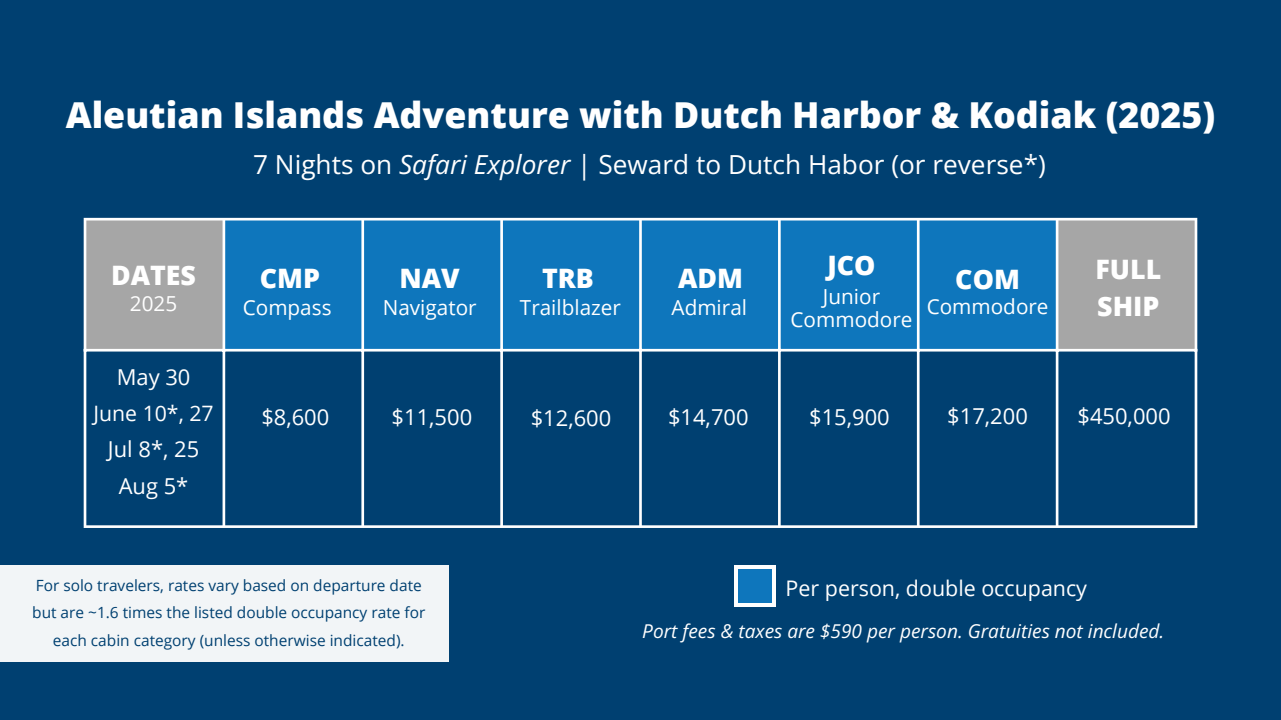
<style>
.page{position:relative;width:1281px;height:720px;background:#004071}
.page>*{position:absolute;margin:0;border:0;box-sizing:border-box;transform-origin:0 0}
.t1{font:800 35.75px "Open Sans";color:#fff}
.t2{font:800 26.75px/37px "Open Sans";color:#fff}
.t3{font:26.25px "Open Sans";color:#fff}
.t4{font:21.88px/36.5px "Open Sans";color:#fff;text-align:center}
.t5{font:21.5px "Open Sans";color:#fff}
.t6{font:21.25px "Open Sans";color:#fff}
.t7{font:20.75px/23.8px "Open Sans";color:#fff;text-align:center}
.t8{font:italic 19px "Open Sans";color:#fff}
.t9{font:15.5px/27.9px "Open Sans";color:#004071;text-align:center}
.s1{font-style:italic}
</style>
<div class="page">
<div style="left:86px;top:221px;width:1108px;height:128px;background:#a6a6a6"></div>
<div style="left:225px;top:221px;width:830px;height:128px;background:#0e76bc"></div>
<hr style="left:84px;top:221px;width:2px;height:304px;background:#fff">
<hr style="left:222px;top:221px;width:3px;height:304px;background:#fff">
<hr style="left:361px;top:221px;width:3px;height:304px;background:#fff">
<hr style="left:500px;top:221px;width:3px;height:304px;background:#fff">
<hr style="left:639px;top:221px;width:3px;height:304px;background:#fff">
<hr style="left:778px;top:221px;width:2px;height:304px;background:#fff">
<hr style="left:917px;top:221px;width:2px;height:304px;background:#fff">
<hr style="left:1055px;top:221px;width:3px;height:304px;background:#fff">
<hr style="left:1194px;top:221px;width:3px;height:304px;background:#fff">
<hr style="left:84px;top:218px;width:1113px;height:3px;background:#fff">
<hr style="left:84px;top:349px;width:1113px;height:3px;background:#fff">
<hr style="left:84px;top:525px;width:1113px;height:3px;background:#fff">
<div style="left:734px;top:565px;width:42px;height:42px;background:#fff"></div>
<div style="left:738px;top:570px;width:34px;height:33px;background:#0e76bc"></div>
<div style="left:0;top:565px;width:449px;height:97px;background:#f2f5f7"></div>
<h1 class="t1" style="left:66px;top:90px;width:1151px">Aleutian Islands Adventure with Dutch Harbor &amp; Kodiak (2025)</h1>
<h3 class="t3" style="left:253px;top:146px;width:794px">7 Nights on <span class="s1">Safari Explorer</span> | Seward to Dutch Habor (or reverse*)</h3>
<h4 class="t2" style="left:827px;top:246px;width:50px">JCO</h4>
<h2 class="t2" style="left:955px;top:260px;width:66px">COM</h2>
<h4 class="t2" style="left:1095px;top:250px;width:67px">FULL<br>SHIP</h4>
<h2 class="t2" style="left:111px;top:256px;width:86px">DATES</h2>
<h4 class="t2" style="left:260px;top:259px;width:62px">CMP</h4>
<h2 class="t2" style="left:399px;top:259px;width:62px">NAV</h2>
<h4 class="t2" style="left:542px;top:259px;width:53px">TRB</h4>
<h2 class="t2" style="left:678px;top:259px;width:66px">ADM</h2>
<h4 class="t7" style="left:130px;top:291px;width:49px">2025</h4>
<h4 class="t7" style="left:243px;top:295px;width:90px">Compass</h4>
<h4 class="t7" style="left:383px;top:295px;width:95px">Navigator</h4>
<h4 class="t7" style="left:520px;top:295px;width:103px">Trailblazer</h4>
<h4 class="t7" style="left:671px;top:295px;width:77px">Admiral</h4>
<p class="t7" style="left:790px;top:284px;width:123px">Junior<br>Commodore</p>
<h4 class="t7" style="left:926px;top:294px;width:123px">Commodore</h4>
<h2 class="t4" style="left:117px;top:358px;width:75px">May 30</h2>
<h2 class="t6" style="left:93px;top:398px;width:122px">June 10*, 27</h2>
<h2 class="t4" style="left:108px;top:431px;width:93px">Jul 8*, 25<br>Aug 5*</h2>
<h2 class="t4" style="left:261px;top:398px;width:70px">$8,600</h2>
<h4 class="t4" style="left:392px;top:398px;width:82px">$11,500</h4>
<h4 class="t4" style="left:531px;top:400px;width:82px">$12,600</h4>
<h2 class="t4" style="left:668px;top:398px;width:82px">$14,700</h2>
<h4 class="t4" style="left:809px;top:398px;width:82px">$15,900</h4>
<h4 class="t4" style="left:947px;top:397px;width:82px">$17,200</h4>
<h4 class="t4" style="left:1077px;top:397px;width:95px">$450,000</h4>
<h5 class="t9" style="left:32px;top:571px;width:395px">For solo travelers, rates vary based on departure date but are ~1.6 times the listed double occupancy rate for each cabin category (unless otherwise indicated).</h5>
<h4 class="t5" style="left:785px;top:573px;width:303px">Per person, double occupancy</h4>
<h2 class="t8" style="left:642px;top:618px;width:523px">Port fees &amp; taxes are $590 per person. Gratuities not included.</h2>
</div>
